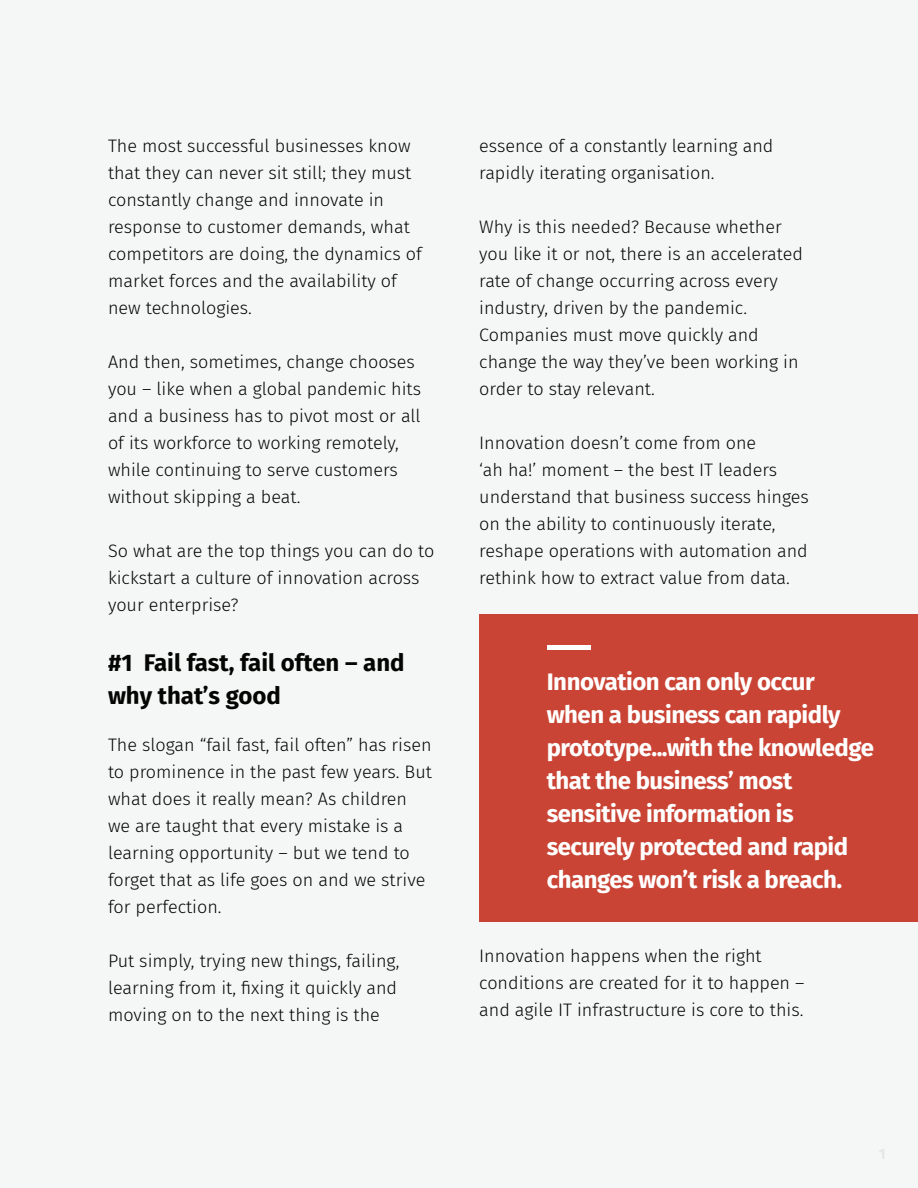
<style>
.page{position:relative;width:918px;height:1188px;background:#f5f7f7}
.page>*{position:absolute;margin:0;border:0;box-sizing:border-box;transform-origin:0 0}
.t1{font:700 24px/33px "Fira Sans";letter-spacing:-.02em;color:#fff}
.Subheading{font:700 24px/33px "Fira Sans";color:#040503}
.Body{font:300 18px/27px "Fira Sans";color:#040503}
</style>
<div class="page">
<div style="left:479px;top:614px;width:439px;height:307px;background:#c94434"></div>
<hr style="left:547px;top:645px;width:44px;height:4px;background:#fff">
<p class="Body" style="left:108px;top:132px;width:315px">The most successful businesses know that they can never sit still; they must constantly change and innovate in response to customer demands, what competitors are doing, the dynamics of market forces and the availability of new technologies.</p>
<p class="Body" style="left:108px;top:348px;width:315px">And then, sometimes, change chooses you – like when a global pandemic hits and a business has to pivot most or all of its workforce to working remotely, while continuing to serve customers without skipping a beat.</p>
<p class="Body" style="left:108px;top:537px;width:328px">So what are the top things you can do to kickstart a culture of innovation across your enterprise?</p>
<h2 class="Subheading" style="left:108px;top:644px;width:298px">#1 Fail fast, fail often – and why that’s good</h2>
<p class="Body" style="left:108px;top:731px;width:325px">The slogan “fail fast, fail often” has risen to prominence in the past few years. But what does it really mean? As children we are taught that every mistake is a learning opportunity – but we tend to forget that as life goes on and we strive for perfection.</p>
<p class="Body" style="left:108px;top:947px;width:293px">Put simply, trying new things, failing, learning from it, fixing it quickly and moving on to the next thing is the</p>
<p class="Body" style="left:479px;top:132px;width:296px">essence of a constantly learning and rapidly iterating organisation.</p>
<p class="Body" style="left:479px;top:213px;width:325px">Why is this needed? Because whether you like it or not, there is an accelerated rate of change occurring across every industry, driven by the pandemic.<br>Companies must move quickly and change the way they’ve been working in order to stay relevant.</p>
<p class="Body" style="left:479px;top:429px;width:331px">Innovation doesn’t come from one<br>‘ah ha!’ moment – the best IT leaders understand that business success hinges on the ability to continuously iterate, reshape operations with automation and rethink how to extract value from data.</p>
<h1 class="t1" style="left:547px;top:663px;width:329px">Innovation can only occur when a business can rapidly prototype...with the knowledge that the business’ most sensitive information is securely protected and rapid changes won’t risk a breach.</h1>
<p class="Body" style="left:479px;top:942px;width:327px">Innovation happens when the right conditions are created for it to happen – and agile IT infrastructure is core to this.</p>
</div>
